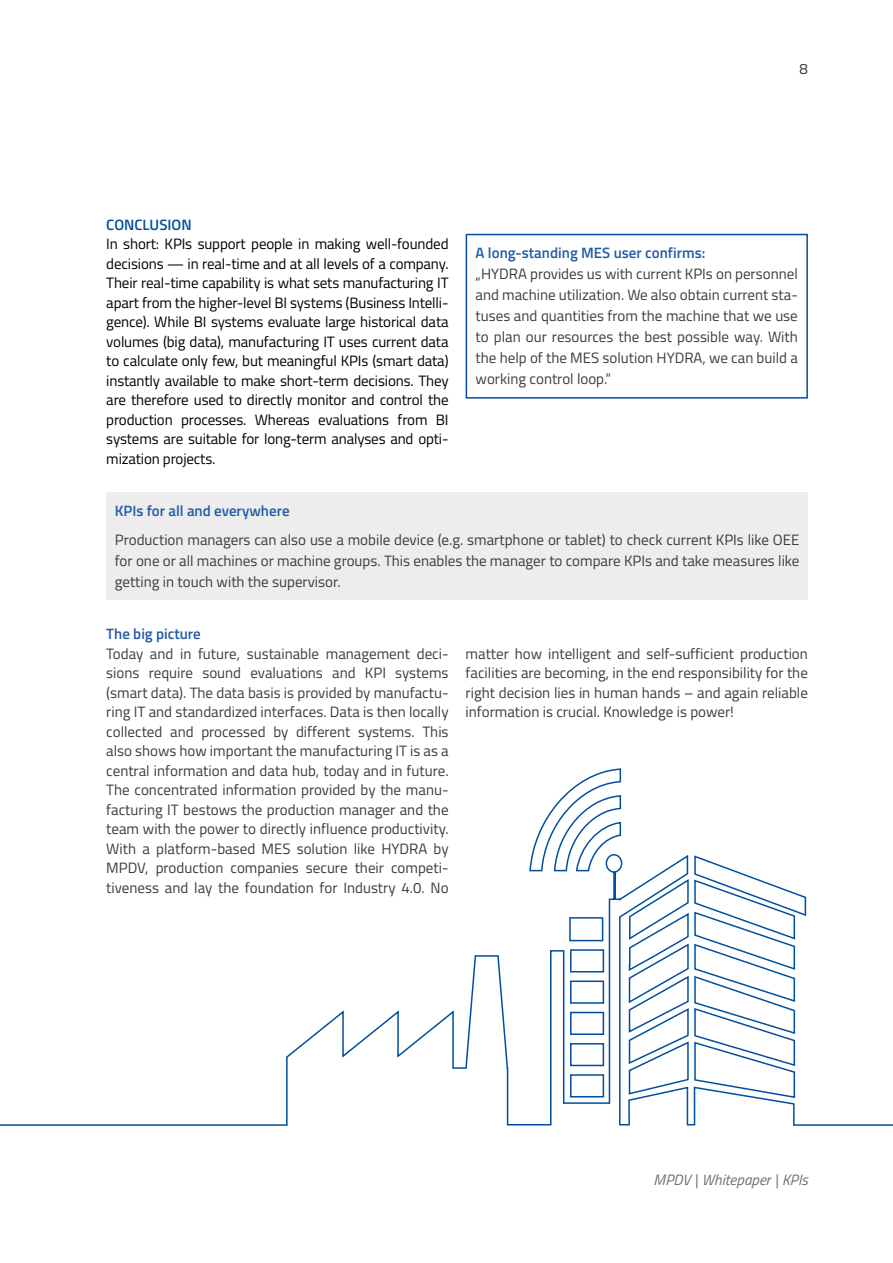
<style>
.page{position:relative;width:893px;height:1263px;background:#fff}
.page>*{position:absolute;margin:0;border:0;box-sizing:border-box;transform-origin:0 0}
.t1{font:15px/19.5px "Titillium";color:#3c3c3b;text-align:justify}
.t2{font:15px/19.5px "Titillium";letter-spacing:-.01em;color:#000;text-align:justify}
.t3{font:600 15px "Titillium";color:#225ca8}
.t4{font:italic 15px "Titillium";color:#706f6f}
.t5{font:600 15px "Titillium";color:#004f9f}
</style>
<div class="page">
<svg style="left:0;top:768px;width:893px;height:358px"></svg>
<div style="left:106px;top:492px;width:702px;height:108px;background:#ededed"></div>
<div style="left:466px;top:234px;width:342px;height:165px;border:2px solid #004f9f"></div>
<p class="t1" style="left:799px;top:58px;width:10px">8</p>
<p class="t5" style="left:106px;top:213px;width:87px">CONCLUSION</p>
<p class="t2" style="left:106px;top:233px;width:344px">In short: KPIs support people in making well-founded decisions — in real-time and at all levels of a company.<br>Their real-time capability is what sets manufacturing IT apart from the higher-level BI systems (Business Intelli&shy;gence). While BI systems evaluate large historical data volumes (big data), manufacturing IT uses current data to calculate only few, but meaningful KPIs (smart data) instantly available to make short-term decisions. They are therefore used to directly monitor and control the production processes. Whereas evaluations from BI systems are suitable for long-term analyses and opti&shy;mization projects.</p>
<p class="t3" style="left:115px;top:499px;width:176px">KPIs for all and everywhere</p>
<p class="t1" style="left:115px;top:529px;width:686px;line-height:21px">Production managers can also use a mobile device (e.g. smartphone or tablet) to check current KPIs like OEE for one or all machines or machine groups. This enables the manager to compare KPIs and take measures like getting in touch with the supervisor.</p>
<p class="t3" style="left:476px;top:242px;width:231px">A long-standing MES user confirms:</p>
<p class="t1" style="left:476px;top:263px;width:324px;line-height:21px">„HYDRA provides us with current KPIs on personnel and machine utilization. We also obtain current sta&shy;tuses and quantities from the machine that we use to plan our resources the best possible way. With the help of the MES solution HYDRA, we can build a working control loop.“</p>
<p class="t3" style="left:106px;top:622px;width:96px">The big picture</p>
<p class="t1" style="left:106px;top:643px;width:344px">Today and in future, sustainable management deci&shy;sions require sound evaluations and KPI systems (smart data). The data basis is provided by manufactu&shy;ring IT and standardized interfaces. Data is then locally collected and processed by different systems. This also shows how important the manufacturing IT is as a central information and data hub, today and in future.<br>The concentrated information provided by the manu&shy;facturing IT bestows the production manager and the team with the power to directly influence productivity.<br>With a platform-based MES solution like HYDRA by MPDV, production companies secure their competi&shy;tiveness and lay the foundation for Industry 4.0. No</p>
<p class="t1" style="left:466px;top:643px;width:344px">matter how intelligent and self-sufficient production facilities are becoming, in the end responsibility for the right decision lies in human hands – and again reliable information is crucial. Knowledge is power!</p>
<p class="t4" style="left:654px;top:1169px;width:156px">MPDV | Whitepaper | KPIs</p>
</div>
